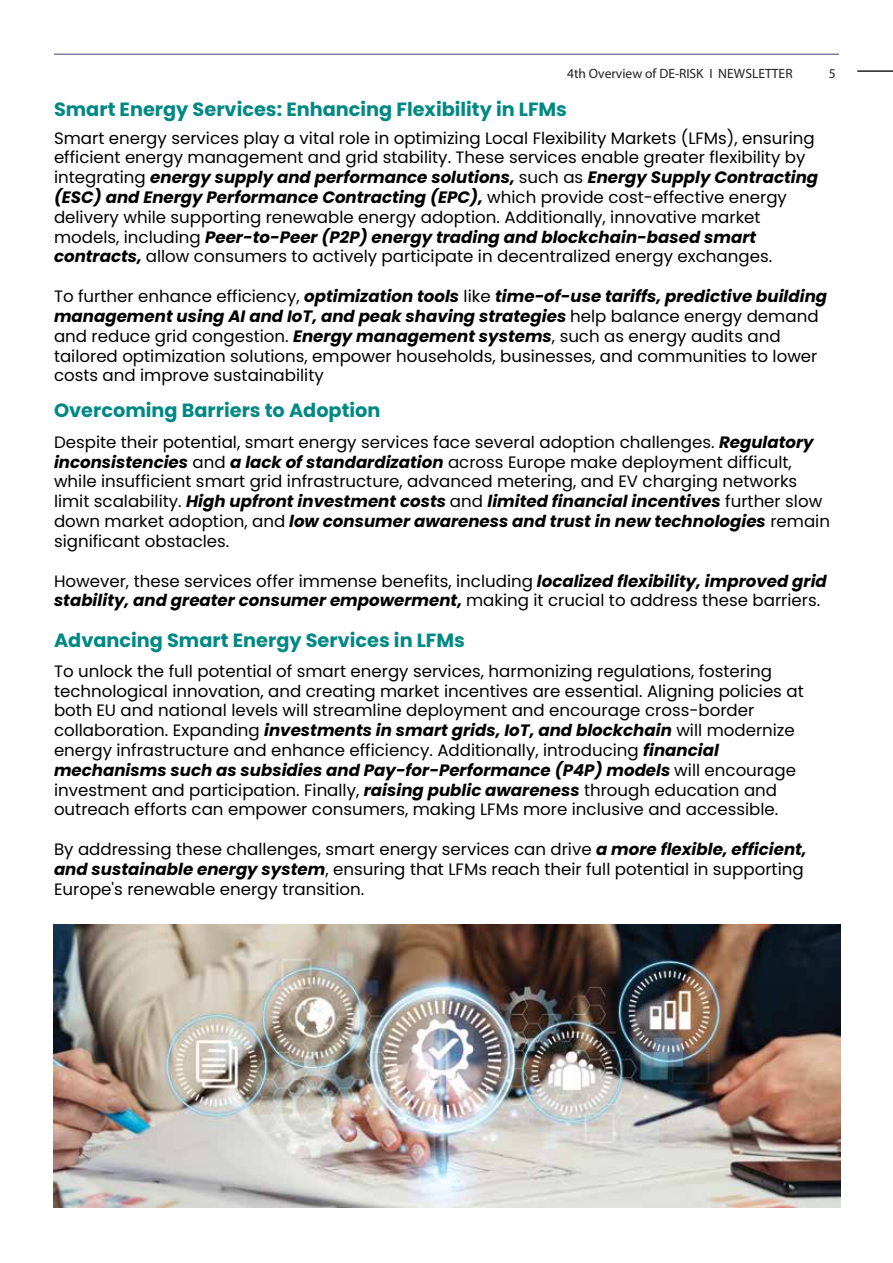
<style>
.page{position:relative;width:893px;height:1263px;background:#fff}
.page>*{position:absolute;margin:0;border:0;box-sizing:border-box;transform-origin:0 0}
.t1{font:700 19.2px "Poppins";color:#008984}
.t2{font:16.5px/19.8px "Poppins";color:#000}
.t3{font:13.5px "Myriad Pro";color:#231f20}
.s1{font-weight:700;font-style:italic}
</style>
<div class="page">
<hr style="left:54px;top:54px;width:785px;height:1px;background:#443f76">
<hr style="left:857px;top:70px;width:36px;height:2px;background:#231f20">
<img style="left:54px;top:925px;width:786px;height:282px">
<p class="t3" style="left:567px;top:65px;width:227px">4th Overview of DE-RISK I NEWSLETTER</p>
<p class="t3" style="left:829px;top:65px;width:8px">5</p>
<p class="t1" style="left:54px;top:98px;width:515px">Smart Energy Services: Enhancing Flexibility in LFMs</p>
<p class="t2" style="left:54px;top:128px;width:766px">Smart energy services play a vital role in optimizing Local Flexibility Markets (LFMs), ensuring efficient energy management and grid stability. These services enable greater flexibility by integrating <span class="s1">energy supply and performance solutions,</span> such as <span class="s1">Energy Supply Contracting (ESC) and Energy Performance Contracting (EPC),</span> which provide cost-effective energy delivery while supporting renewable energy adoption. Additionally, innovative market models, including <span class="s1">Peer-to-Peer (P2P) energy trading and blockchain-based smart contracts,</span> allow consumers to actively participate in decentralized energy exchanges.</p>
<p class="t2" style="left:54px;top:286px;width:775px">To further enhance efficiency, <span class="s1">optimization tools</span> like <span class="s1">time-of-use tariffs, predictive building management using AI and IoT, and peak shaving strategies</span> help balance energy demand and reduce grid congestion. <span class="s1">Energy management systems</span>, such as energy audits and tailored optimization solutions, empower households, businesses, and communities to lower costs and improve sustainability</p>
<p class="t1" style="left:54px;top:399px;width:328px">Overcoming Barriers to Adoption</p>
<p class="t2" style="left:54px;top:432px;width:777px">Despite their potential, smart energy services face several adoption challenges. <span class="s1">Regulatory inconsistencies</span> and <span class="s1">a lack of standardization</span> across Europe make deployment difficult, while insufficient smart grid infrastructure, advanced metering, and EV charging networks limit scalability. <span class="s1">High upfront investment costs</span> and <span class="s1">limited financial incentives</span> further slow down market adoption, and <span class="s1">low consumer awareness and trust in new technologies</span> remain significant obstacles.</p>
<p class="t2" style="left:54px;top:571px;width:774px">However, these services offer immense benefits, including <span class="s1">localized flexibility, improved grid stability, and greater consumer empowerment,</span> making it crucial to address these barriers.</p>
<p class="t1" style="left:54px;top:629px;width:412px">Advancing Smart Energy Services in LFMs</p>
<p class="t2" style="left:54px;top:661px;width:751px">To unlock the full potential of smart energy services, harmonizing regulations, fostering technological innovation, and creating market incentives are essential. Aligning policies at both EU and national levels will streamline deployment and encourage cross-border collaboration. Expanding <span class="s1">investments in smart grids, IoT, and blockchain</span> will modernize energy infrastructure and enhance efficiency. Additionally, introducing <span class="s1">financial mechanisms such as subsidies and Pay-for-Performance (P4P) models</span> will encourage investment and participation. Finally, <span class="s1">raising public awareness</span> through education and outreach efforts can empower consumers, making LFMs more inclusive and accessible.</p>
<p class="t2" style="left:54px;top:839px;width:754px">By addressing these challenges, smart energy services can drive <span class="s1">a more flexible, efficient, and sustainable energy system</span>, ensuring that LFMs reach their full potential in supporting<br>Europe's renewable energy transition.</p>
</div>
